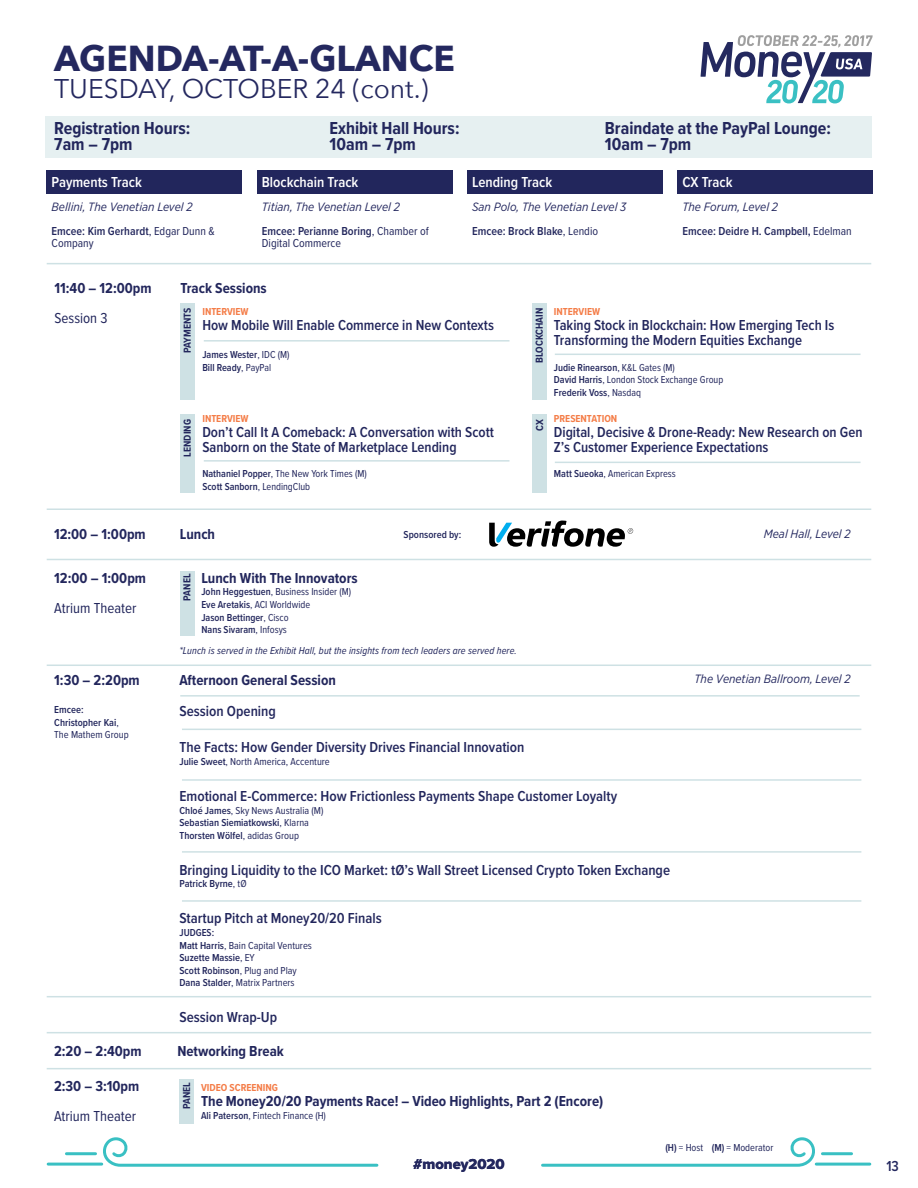
<style>
.page{position:relative;width:918px;height:1188px;background:#fff}
.page>*{position:absolute;margin:0;border:0;box-sizing:border-box;transform-origin:0 0}
.t1{font:700 36px "Avenir Next";color:#24285f}
.t2{font:27px "Avenir Next";color:#24285f}
.t3{font:700 18px/16.5px "Proxima Nova Cond";color:#22265c}
.t4{font:600 15px/15px "Proxima Nova Cond";color:#22265c}
.t5{font:700 15px "Proxima Nova Cond";color:#22265c}
.t6{font:600 15px "Proxima Nova Cond";color:#fff}
.t7{font:15px "Proxima Nova Cond";color:#22265c}
.t8{font:15px "Proxima Nova Extrabld";color:#24285f}
.t9{font:600 15px "Proxima Nova Cond";color:#24285f}
.t10{font:italic 12px "Gotham Narrow";color:#24285f}
.t11{font:12px/12px "Proxima Nova Cond";color:#22265c}
.t12{font:600 12px "Proxima Nova Cond";color:#22265c}
.t13{font:600 10.5px/12.6px "Proxima Nova Cond";color:#22265c}
.t14{font:10.5px/12.6px "Proxima Nova Cond";color:#22265c}
.t15{font:italic 10.5px "Proxima Nova Cond";letter-spacing:.01em;color:#22265c}
.t16{font:700 10.5px "Proxima Nova Cond";color:#f47d48}
.t17{font:700 10.5px "Proxima Nova Cond";color:#22265c}
.s1{font-weight:600}
.s2{font-size:15px;color:#fff}
.s3{font-weight:400}
</style>
<div class="page">
<svg style="left:46px;top:1137px;width:333px;height:30px"></svg>
<svg style="left:541px;top:1137px;width:331px;height:30px"></svg>
<div style="left:46px;top:116px;width:826px;height:42px;background:#e6f0f1"></div>
<div style="left:180px;top:303px;width:14px;height:96px;background:#cee1e4"></div>
<div style="left:532px;top:414px;width:14px;height:79px;background:#cee1e4"></div>
<div style="left:532px;top:303px;width:14px;height:96px;background:#cee1e4"></div>
<div style="left:180px;top:414px;width:14px;height:79px;background:#cee1e4"></div>
<hr style="left:555px;top:354px;width:306px;height:1px;background:#cee1e4">
<hr style="left:204px;top:340px;width:305px;height:2px;background:#cee1e4">
<hr style="left:555px;top:462px;width:306px;height:1px;background:#cee1e4">
<hr style="left:204px;top:460px;width:305px;height:2px;background:#cee1e4">
<hr style="left:47px;top:508px;width:824px;height:2px;background:#cee1e4">
<hr style="left:47px;top:263px;width:824px;height:1px;background:#cee1e4">
<div style="left:47px;top:170px;width:195px;height:24px;background:#22265c"></div>
<div style="left:257px;top:170px;width:196px;height:24px;background:#22265c"></div>
<div style="left:468px;top:170px;width:195px;height:24px;background:#22265c"></div>
<div style="left:677px;top:170px;width:196px;height:24px;background:#22265c"></div>
<hr style="left:47px;top:1068px;width:824px;height:1px;background:#cee1e4">
<hr style="left:47px;top:1032px;width:824px;height:1px;background:#cee1e4">
<hr style="left:47px;top:996px;width:824px;height:1px;background:#cee1e4">
<hr style="left:47px;top:665px;width:824px;height:1px;background:#cee1e4">
<hr style="left:180px;top:695px;width:680px;height:2px;background:#cee1e4">
<hr style="left:182px;top:779px;width:679px;height:2px;background:#cee1e4">
<hr style="left:182px;top:729px;width:679px;height:1px;background:#cee1e4">
<hr style="left:182px;top:851px;width:679px;height:2px;background:#cee1e4">
<hr style="left:182px;top:900px;width:679px;height:2px;background:#cee1e4">
<div style="left:180px;top:571px;width:14px;height:65px;background:#cee1e4"></div>
<div style="left:180px;top:1079px;width:14px;height:45px;background:#cee1e4"></div>
<hr style="left:47px;top:559px;width:824px;height:1px;background:#cee1e4">
<svg style="left:489px;top:521px;width:144px;height:26px"></svg>
<svg style="left:701px;top:35px;width:172px;height:68px"></svg>
<h1 class="t1" style="left:54px;top:27px;width:402px">AGENDA-AT-A-GLANCE</h1>
<h2 class="t2" style="left:54px;top:65px;width:376px">TUESDAY, OCTOBER 24 (cont.)</h2>
<p class="t3" style="left:54px;top:120px;width:138px">Registration Hours:<br>7am – 7pm</p>
<p class="t3" style="left:330px;top:120px;width:131px">Exhibit Hall Hours:<br>10am – 7pm</p>
<p class="t3" style="left:605px;top:120px;width:228px">Braindate at the PayPal Lounge:<br>10am – 7pm</p>
<p class="t6" style="left:52px;top:173px;width:92px">Payments Track</p>
<p class="t10" style="left:52px;top:200px;width:143px">Bellini, The Venetian Level 2</p>
<p class="t11" style="left:52px;top:225px;width:165px"><span class="s1">Emcee: Kim Gerhardt</span>, Edgar Dunn &amp;<br>Company</p>
<p class="t6" style="left:262px;top:173px;width:98px">Blockchain Track</p>
<p class="t10" style="left:262px;top:200px;width:140px">Titian, The Venetian Level 2</p>
<p class="t11" style="left:262px;top:225px;width:169px"><span class="s1">Emcee: Perianne Boring</span>, Chamber of<br>Digital Commerce<span class="s2">T</span></p>
<p class="t6" style="left:472px;top:173px;width:82px">Lending Track</p>
<p class="t10" style="left:472px;top:200px;width:156px">San Polo, The Venetian Level 3</p>
<p class="t12" style="left:472px;top:224px;width:128px">Emcee: Brock Blake<span class="s3">, Lendio</span></p>
<p class="t6" style="left:682px;top:173px;width:52px">CX Track</p>
<p class="t10" style="left:682px;top:200px;width:97px">The Forum, Level 2</p>
<p class="t12" style="left:682px;top:224px;width:171px">Emcee: Deidre H. Campbell, <span class="s3">Edelman</span></p>
<p class="t5" style="left:55px;top:279px;width:99px">11:40 – 12:00pm</p>
<p class="t7" style="left:55px;top:309px;width:55px">Session 3</p>
<p class="t5" style="left:180px;top:279px;width:88px">Track Sessions</p>
<p class="t17" style="left:181px;top:353px;width:47px;rotate:-90deg">PAYMENTS</p>
<p class="t16" style="left:202px;top:306px;width:48px">INTERVIEW</p>
<p class="t4" style="left:202px;top:318px;width:293px">How Mobile Will Enable Commerce in New Contexts</p>
<p class="t13" style="left:202px;top:348px;width:89px">James Wester<span class="s3">, IDC (M)<br></span>Bill Ready<span class="s3">, PayPal</span></p>
<p class="t17" style="left:181px;top:457px;width:39px;rotate:-90deg">LENDING</p>
<p class="t16" style="left:202px;top:412px;width:48px">INTERVIEW</p>
<p class="t4" style="left:202px;top:425px;width:293px">Don’t Call It A Comeback: A Conversation with Scott<br>Sanborn on the State of Marketplace Lending</p>
<p class="t14" style="left:202px;top:467px;width:166px"><span class="s1">Nathaniel Popper</span>, The New York Times (M)<br><span class="s1">Scott Sanborn</span>, LendingClub</p>
<p class="t5" style="left:54px;top:525px;width:93px">12:00 – 1:00pm</p>
<p class="t5" style="left:180px;top:525px;width:37px">Lunch</p>
<p class="t13" style="left:404px;top:528px;width:59px">Sponsored by:</p>
<p class="t5" style="left:54px;top:569px;width:93px">12:00 – 1:00pm</p>
<p class="t7" style="left:54px;top:599px;width:84px">Atrium Theater</p>
<p class="t17" style="left:181px;top:601px;width:28px;rotate:-90deg">PANEL</p>
<p class="t5" style="left:201px;top:569px;width:158px">Lunch With The Innovators</p>
<p class="t13" style="left:201px;top:586px;width:151px">John Heggestuen<span class="s3">, Business Insider (M)<br></span>Eve Aretakis<span class="s3">, ACI Worldwide<br></span>Jason Bettinger<span class="s3">, Cisco<br></span>Nans Sivaram<span class="s3">, Infosys</span></p>
<p class="t15" style="left:180px;top:644px;width:339px">*Lunch is served in the Exhibit Hall, but the insights from tech leaders are served here.</p>
<p class="t17" style="left:533px;top:363px;width:57px;rotate:-90deg">BLOCKCHAIN</p>
<p class="t17" style="left:533px;top:431px;width:13px;rotate:-90deg">CX</p>
<p class="t16" style="left:554px;top:306px;width:48px">INTERVIEW</p>
<p class="t4" style="left:554px;top:318px;width:282px">Taking Stock in Blockchain: How Emerging Tech Is<br>Transforming the Modern Equities Exchange</p>
<p class="t14" style="left:554px;top:361px;width:171px"><span class="s1">Judie Rinearson</span>, K&amp;L Gates (M)<br><span class="s1">David Harris</span>, London Stock Exchange Group<br><span class="s1">Frederik Voss</span>, Nasdaq</p>
<p class="t16" style="left:554px;top:412px;width:65px">PRESENTATION</p>
<p class="t4" style="left:554px;top:425px;width:310px">Digital, Decisive &amp; Drone-Ready: New Research on Gen<br>Z’s Customer Experience Expectations</p>
<p class="t14" style="left:554px;top:467px;width:123px"><span class="s1">Matt Sueoka</span>, American Express</p>
<p class="t10" style="left:764px;top:527px;width:88px">Meal Hall, Level 2</p>
<p class="t5" style="left:54px;top:671px;width:87px">1:30 – 2:20pm</p>
<p class="t5" style="left:180px;top:671px;width:158px">Afternoon General Session</p>
<p class="t13" style="left:54px;top:703px;width:76px">Emcee:<br>Christopher Kai<span class="s3">,<br>The Mathem Group</span></p>
<p class="t4" style="left:180px;top:704px;width:98px">Session Opening</p>
<p class="t4" style="left:180px;top:740px;width:347px">The Facts: How Gender Diversity Drives Financial Innovation</p>
<p class="t14" style="left:180px;top:755px;width:152px"><span class="s1">Julie Sweet</span>, North America, Accenture</p>
<p class="t4" style="left:180px;top:789px;width:439px">Emotional E-Commerce: How Frictionless Payments Shape Customer Loyalty</p>
<p class="t13" style="left:180px;top:804px;width:145px">Chloé James<span class="s3">, Sky News Australia (M)<br></span>Sebastian Siemiatkowski<span class="s3">, Klarna<br></span>Thorsten Wölfel<span class="s3">, adidas Group</span></p>
<p class="t4" style="left:180px;top:863px;width:492px">Bringing Liquidity to the ICO Market: tØ’s Wall Street Licensed Crypto Token Exchange</p>
<p class="t13" style="left:180px;top:878px;width:69px">Patrick Byrne<span class="s3">, tØ</span></p>
<p class="t4" style="left:180px;top:911px;width:204px">Startup Pitch at Money20/20 Finals</p>
<p class="t13" style="left:180px;top:926px;width:134px">JUDGES:<br>Matt Harris<span class="s3">, Bain Capital Ventures<br></span>Suzette Massie<span class="s3">, EY<br></span>Scott Robinson<span class="s3">, Plug and Play<br></span>Dana Stalder<span class="s3">, Matrix Partners</span></p>
<p class="t4" style="left:180px;top:1010px;width:99px">Session Wrap-Up</p>
<p class="t5" style="left:54px;top:1042px;width:89px">2:20 – 2:40pm</p>
<p class="t5" style="left:177px;top:1042px;width:108px">Networking Break</p>
<p class="t5" style="left:54px;top:1077px;width:87px">2:30 – 3:10pm</p>
<p class="t7" style="left:54px;top:1107px;width:84px">Atrium Theater</p>
<p class="t17" style="left:180px;top:1109px;width:28px;rotate:-90deg">PANEL</p>
<p class="t16" style="left:201px;top:1081px;width:78px">VIDEO SCREENING</p>
<p class="t5" style="left:201px;top:1092px;width:404px">The Money20/20 Payments Race! – Video Highlights, Part 2 (Encore)</p>
<p class="t14" style="left:201px;top:1109px;width:126px"><span class="s1">Ali Paterson</span>, Fintech Finance (H)</p>
<p class="t10" style="left:695px;top:671px;width:158px">The Venetian Ballroom, Level 2</p>
<p class="t14" style="left:665px;top:1142px;width:110px"><span class="s1">(H)</span> = Host <span class="s1">(M)</span> = Moderator</p>
<p class="t8" style="left:413px;top:1155px;width:93px">#money2020</p>
<p class="t9" style="left:886px;top:1157px;width:14px">13</p>
</div>
